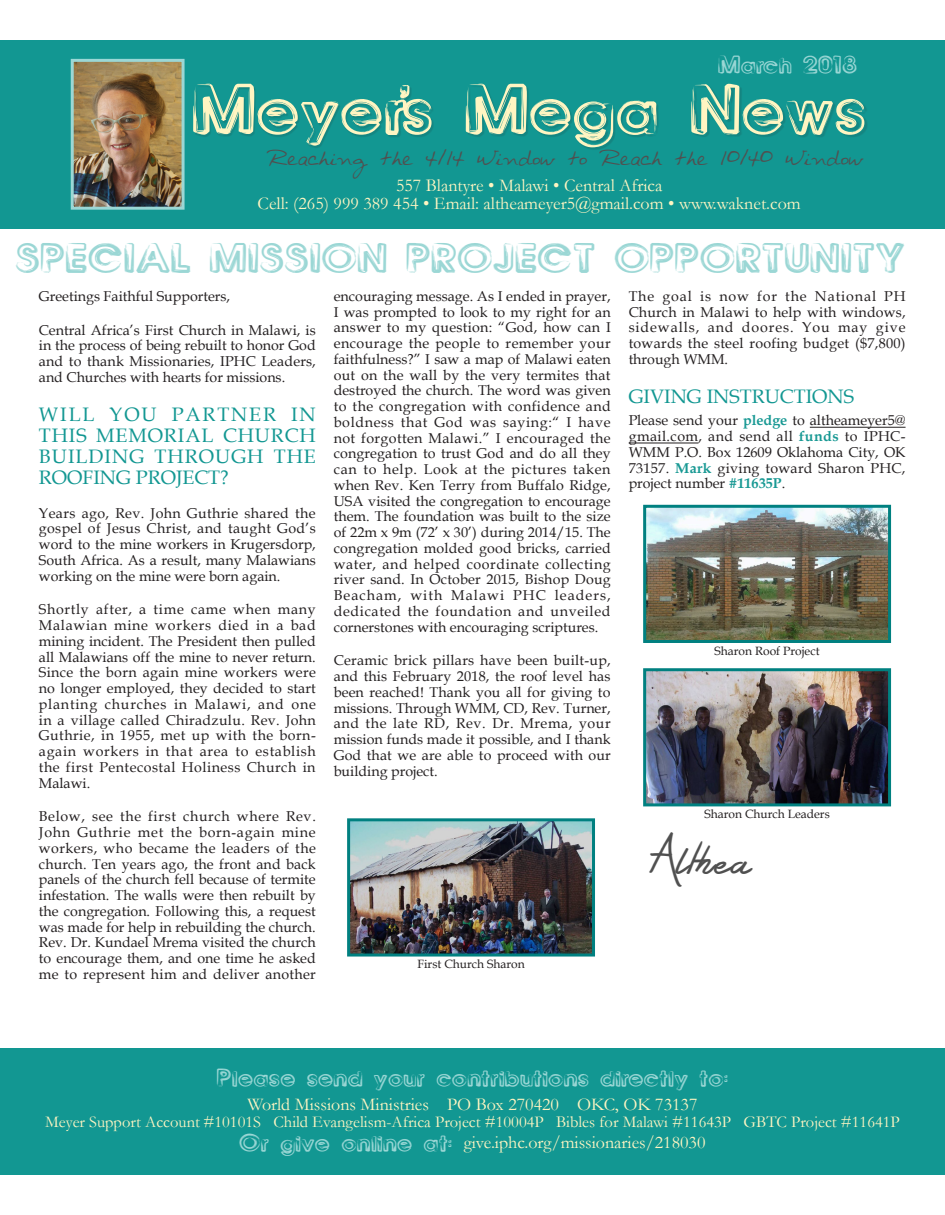
<style>
.page{position:relative;width:945px;height:1215px;background:#fff}
.page>*{position:absolute;margin:0;border:0;box-sizing:border-box;transform-origin:0 0}
.t1{font:51px "Benny Blanco";letter-spacing:.05em;color:#fff5c2;scale:1.14 1}
.t2{font:39px "Silent Reaction";color:#505050}
.t3{font:30px "Benny Blanco";letter-spacing:.05em;color:#9bd7d5;scale:1.14 1}
.t4{font:19.5px/21px "Book Antiqua";letter-spacing:.025em;color:#129792;text-align:justify}
.t5{font:19.5px "Book Antiqua";color:#129792}
.t6{font:18px/18px "Garamond";color:#fff5c2;text-align:center}
.t7{font:18px "Benny Blanco";letter-spacing:.05em;color:#9bd7d5;scale:1.14 1}
.t8{font:16.5px "Garamond";color:#fff5c2}
.t9{font:16.5px "Avantque...";color:#505050;scale:1.06 1}
.t10{font:14.25px/15.8px "Book Antiqua";color:#231f20;text-align:justify}
.t11{font:12px "Book Antiqua";color:#231f20}
.s1{font-weight:700;color:#199994}
.s2{font-family:"Benny Blanco";color:#9bd7d5}
</style>
<div class="page">
<div style="left:0;top:40px;width:945px;height:190px;background:#129792"></div>
<img style="left:75px;top:63px;width:106px;height:143px">
<div style="left:71px;top:59px;width:114px;height:151px;border:3px solid #9bd7d5"></div>
<div style="left:195px;top:85px;width:672px;height:65px;background:#231f20;opacity:.15"></div>
<div style="left:0;top:1048px;width:945px;height:126px;background:#129792"></div>
<hr style="left:810px;top:427px;width:96px;height:1px;background:#231f20">
<hr style="left:629px;top:443px;width:70px;height:1px;background:#231f20">
<img style="left:351px;top:822px;width:240px;height:131px">
<div style="left:347px;top:818px;width:248px;height:139px;border:3px solid #008080"></div>
<img style="left:647px;top:672px;width:240px;height:130px">
<div style="left:643px;top:668px;width:248px;height:138px;border:3px solid #008080"></div>
<img style="left:647px;top:509px;width:240px;height:130px">
<div style="left:643px;top:505px;width:248px;height:138px;border:3px solid #008080"></div>
<p class="t7" style="left:718px;top:56px;width:123px">March 2018</p>
<p class="t1" style="left:193px;top:84px;width:591px">Meyer's Mega News</p>
<p class="t9" style="left:267px;top:149px;width:565px">Reaching the 4/14 Window to Reach the 10/40 Window</p>
<p class="t6" style="left:258px;top:176px;width:545px">557 Blantyre • Malawi • Central Africa<br>Cell: (265) 999 389 454 • Email: altheameyer5@gmail.com • www.waknet.com</p>
<p class="t3" style="left:16px;top:243px;width:781px">SPECIAL MISSION PROJECT OPPORTUNITY</p>
<p class="t10" style="left:39px;top:288px;width:193px">Greetings Faithful Supporters,</p>
<p class="t10" style="left:39px;top:322px;width:278px">Central Africa’s First Church in Malawi, is in the process of being rebuilt to honor God and to thank Missionaries, IPHC Leaders, and Churches with hearts for missions.</p>
<p class="t4" style="left:39px;top:403px;width:278px">WILL YOU PARTNER IN THIS MEMORIAL CHURCH BUILDING THROUGH THE ROOFING PROJECT?</p>
<p class="t10" style="left:39px;top:505px;width:278px">Years ago, Rev. John Guthrie shared the gospel of Jesus Christ, and taught God’s word to the mine workers in Krugersdorp, South Africa. As a result, many Malawians working on the mine were born again.</p>
<p class="t10" style="left:39px;top:601px;width:279px">Shortly after, a time came when many Malawian mine workers died in a bad mining incident. The President then pulled all Malawians off the mine to never return.<br>Since the born again mine workers were no longer employed, they decided to start planting churches in Malawi, and one in a village called Chiradzulu. Rev. John Guthrie, in 1955, met up with the born&shy;again workers in that area to establish the first Pentecostal Holiness Church in Malawi.</p>
<p class="t10" style="left:39px;top:808px;width:279px">Below, see the first church where Rev.<br>John Guthrie met the born-again mine workers, who became the leaders of the church. Ten years ago, the front and back panels of the church fell because of termite infestation. The walls were then rebuilt by the congregation. Following this, a request was made for help in rebuilding the church.<br>Rev. Dr. Kundael Mrema visited the church to encourage them, and one time he asked me to represent him and deliver another</p>
<p class="t10" style="left:334px;top:288px;width:279px">encouraging message. As I ended in prayer, I was prompted to look to my right for an answer to my question: “God, how can I encourage the people to remember your faithfulness?” I saw a map of Malawi eaten out on the wall by the very termites that destroyed the church. The word was given to the congregation with confidence and boldness that God was saying:“ I have not forgotten Malawi.” I encouraged the congregation to trust God and do all they can to help. Look at the pictures taken when Rev. Ken Terry from Buffalo Ridge, USA visited the congregation to encourage them. The foundation was built to the size of 22m x 9m (72’ x 30’) during 2014/15. The congregation molded good bricks, carried water, and helped coordinate collecting river sand. In October 2015, Bishop Doug Beacham, with Malawi PHC leaders, dedicated the foundation and unveiled cornerstones with encouraging scriptures.</p>
<p class="t10" style="left:334px;top:652px;width:279px">Ceramic brick pillars have been built-up, and this February 2018, the roof level has been reached! Thank you all for giving to missions. Through WMM, CD, Rev. Turner, and the late RD, Rev. Dr. Mrema, your mission funds made it possible, and I thank God that we are able to proceed with our building project.</p>
<p class="t10" style="left:629px;top:288px;width:278px">The goal is now for the National PH Church in Malawi to help with windows, sidewalls, and doores. You may give towards the steel roofing budget ($7,800) through WMM.</p>
<p class="t5" style="left:629px;top:383px;width:227px">GIVING INSTRUCTIONS</p>
<p class="t10" style="left:629px;top:412px;width:278px">Please send your <span class="s1">pledge</span> to altheameyer5@ gmail.com, and send all <span class="s1">funds</span> to IPHC-WMM P.O. Box 12609 Oklahoma City, OK 73157. <span class="s1">Mark</span> giving toward Sharon PHC, project number <span class="s1">#11635P</span>.</p>
<p class="t11" style="left:715px;top:642px;width:107px">Sharon Roof Project</p>
<p class="t11" style="left:704px;top:806px;width:127px">Sharon Church Leaders</p>
<p class="t2" style="left:650px;top:832px;width:104px">Althea</p>
<p class="t11" style="left:417px;top:956px;width:109px">First Church Sharon</p>
<p class="t7" style="left:217px;top:1069px;width:449px">Please send your contributions directly to:</p>
<p class="t6" style="left:248px;top:1095px;width:451px">World Missions Ministries PO Box 270420 OKC, OK 73137</p>
<p class="t8" style="left:45px;top:1111px;width:856px">Meyer Support Account #10101S Child Evangelism-Africa Project #10004P Bibles for Malawi #11643P GBTC Project #11641P</p>
<p class="t6" style="left:240px;top:1133px;width:467px"><span class="s2">Or give online at:</span> give.iphc.org/missionaries/218030</p>
</div>
